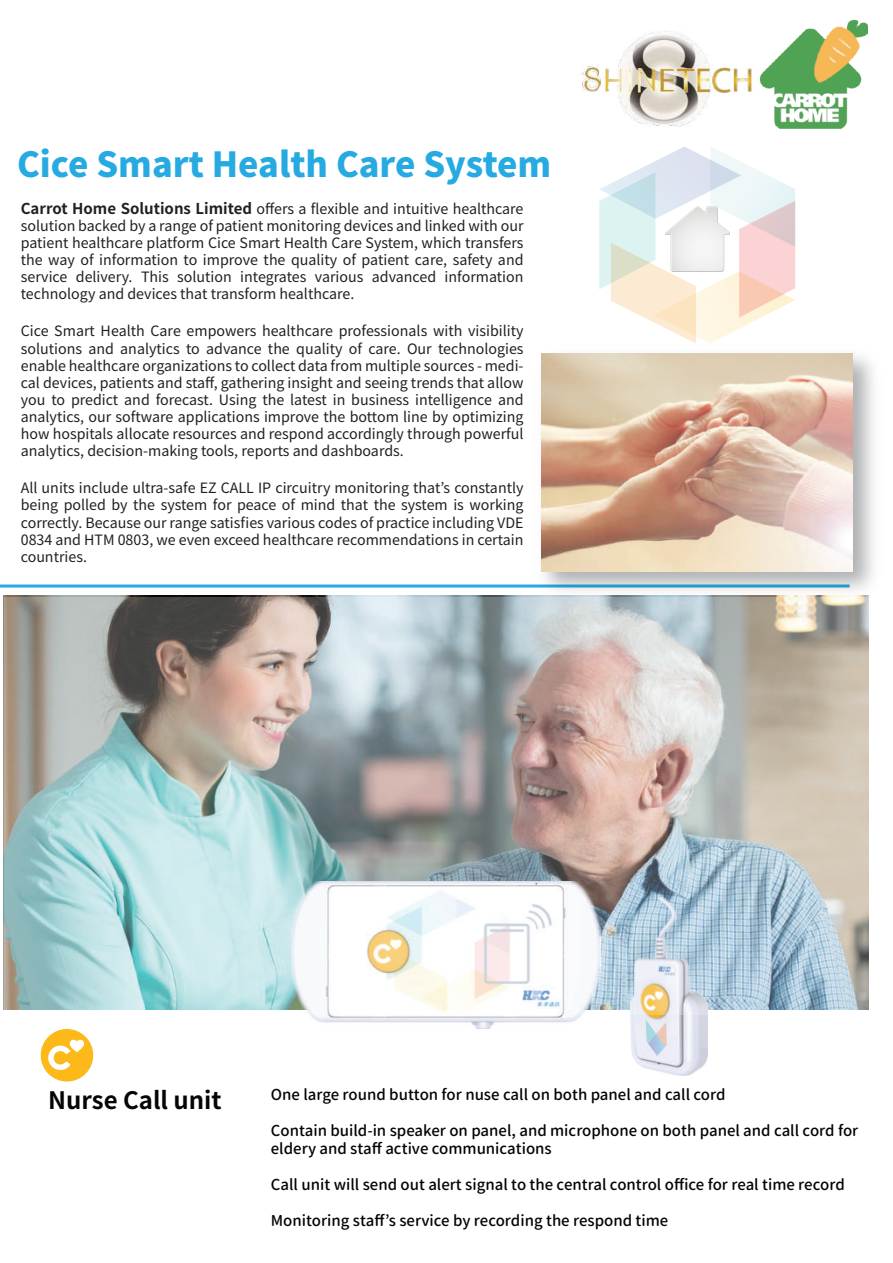
<style>
.page{position:relative;width:893px;height:1263px;background:#fff}
.page>*{position:absolute;margin:0;border:0;box-sizing:border-box;transform-origin:0 0}
.t1{font:900 34.5px "Noto Sans CJ Kkr";color:#26aae1}
.t2{font:700 24px "Noto Sans CJ Ktc";color:#050504}
.t3{font:15px/18px "Gen Jyuu Gothic P Medium";color:#050504}
.t4{font:14.25px/17.1px "Noto Sans CJ Kkr";color:#231f20;text-align:justify}
.s1{font-family:"Noto Sans CJ Ksc";font-weight:700;font-size:15px}
</style>
<div class="page">
<img style="left:310px;top:1014px;width:272px;height:14px">
<img style="left:630px;top:1014px;width:78px;height:61px">
<img style="left:4px;top:597px;width:865px;height:417px">
<div style="left:40px;top:1028px;width:54px;height:54px;background:#fcb919;border-radius:50%"></div>
<div style="left:40px;top:1028px;width:54px;height:54px;border:1px solid #fff;border-radius:50%"></div>
<svg style="left:48px;top:1040px;width:36px;height:30px"></svg>
<img style="left:762px;top:20px;width:105px;height:108px">
<hr style="left:0;top:584px;width:849px;height:3px;background:#27abe2">
<img style="left:530px;top:353px;width:344px;height:251px">
<img style="left:542px;top:353px;width:311px;height:218px">
<svg style="left:599px;top:146px;width:196px;height:198px"></svg>
<img style="left:582px;top:31px;width:180px;height:96px">
<h1 class="t1" style="left:17px;top:145px;width:536px">Cice Smart Health Care System</h1>
<p class="t4" style="left:21px;top:200px;width:504px"><span class="s1">Carrot Home Solutions Limited</span> offers a flexible and intuitive healthcare solution backed by a range of patient monitoring devices and linked with our patient healthcare platform Cice Smart Health Care System, which transfers the way of information to improve the quality of patient care, safety and service delivery. This solution integrates various advanced information technology and devices that transform healthcare.</p>
<p class="t4" style="left:21px;top:323px;width:504px">Cice Smart Health Care empowers healthcare professionals with visibility solutions and analytics to advance the quality of care. Our technologies enable healthcare organizations to collect data from multiple sources - medi&shy;cal devices, patients and staff, gathering insight and seeing trends that allow you to predict and forecast. Using the latest in business intelligence and analytics, our software applications improve the bottom line by optimizing how hospitals allocate resources and respond accordingly through powerful analytics, decision-making tools, reports and dashboards.</p>
<p class="t4" style="left:21px;top:480px;width:504px">All units include ultra-safe EZ CALL IP circuitry monitoring that’s constantly being polled by the system for peace of mind that the system is working correctly. Because our range satisfies various codes of practice including VDE 0834 and HTM 0803, we even exceed healthcare recommendations in certain countries.</p>
<h2 class="t2" style="left:48px;top:1087px;width:175px">Nurse Call unit</h2>
<p class="t3" style="left:271px;top:1086px;width:456px">One large round button for nuse call on both panel and call cord</p>
<p class="t3" style="left:271px;top:1122px;width:589px">Contain build-in speaker on panel, and microphone on both panel and call cord for eldery and staff active communications</p>
<p class="t3" style="left:271px;top:1176px;width:575px">Call unit will send out alert signal to the central control office for real time record</p>
<p class="t3" style="left:271px;top:1212px;width:399px">Monitoring staff’s service by recording the respond time</p>
</div>
